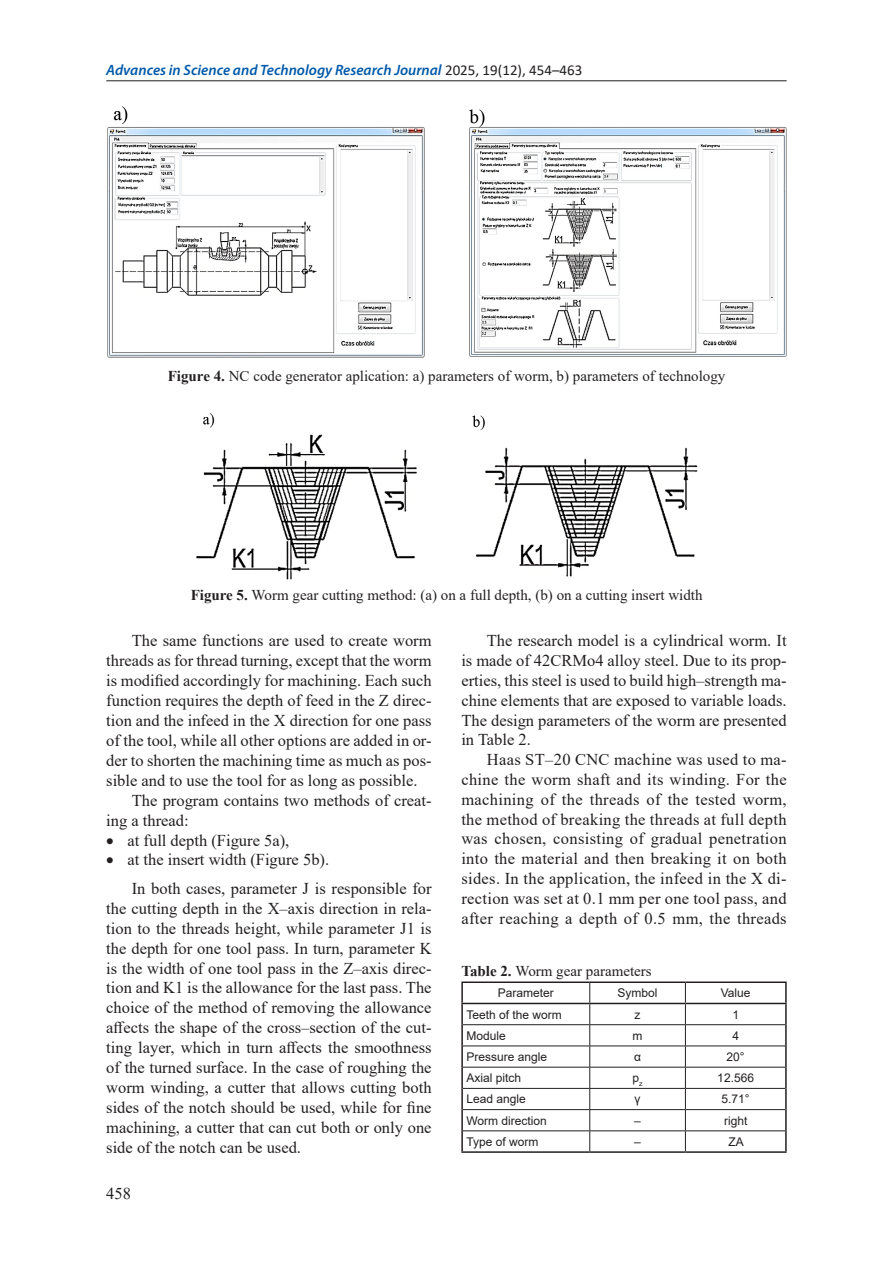
<style>
.page{position:relative;width:893px;height:1263px;background:#fff}
.page>*{position:absolute;margin:0;border:0;box-sizing:border-box;transform-origin:0 0}
.Base_Text{font:16.5px/20px "Times New Roman";color:#231f20;text-align:justify}
.Figure{font:15px "Times New Roman";color:#231f20}
.t1{font:italic 600 15px "Myriad Pro";color:#015aaa}
.Table{font:15px "Times New Roman";color:#231f20}
.Normalny{font:12px "Arial";color:#231f20}
.s1{font-family:"Calibri";font-weight:400;font-style:normal;color:#231f20}
.s2{font-weight:700}
</style>
<div class="page">
<hr style="left:106px;top:80px;width:681px;height:1px;background:#231f20">
<img style="left:107px;top:106px;width:680px;height:252px">
<img style="left:196px;top:413px;width:502px;height:166px">
<hr style="left:461px;top:981px;width:129px;height:2px;background:#231f20">
<hr style="left:461px;top:983px;width:2px;height:20px;background:#231f20">
<hr style="left:590px;top:981px;width:95px;height:2px;background:#231f20">
<hr style="left:685px;top:981px;width:102px;height:2px;background:#231f20">
<hr style="left:785px;top:983px;width:2px;height:20px;background:#231f20">
<hr style="left:461px;top:1004px;width:2px;height:21px;background:#231f20">
<hr style="left:785px;top:1004px;width:2px;height:21px;background:#231f20">
<hr style="left:461px;top:1025px;width:2px;height:21px;background:#231f20">
<hr style="left:785px;top:1025px;width:2px;height:21px;background:#231f20">
<hr style="left:461px;top:1046px;width:2px;height:21px;background:#231f20">
<hr style="left:785px;top:1046px;width:2px;height:21px;background:#231f20">
<hr style="left:461px;top:1067px;width:2px;height:21px;background:#231f20">
<hr style="left:785px;top:1067px;width:2px;height:21px;background:#231f20">
<hr style="left:461px;top:1088px;width:2px;height:21px;background:#231f20">
<hr style="left:785px;top:1088px;width:2px;height:21px;background:#231f20">
<hr style="left:461px;top:1109px;width:2px;height:22px;background:#231f20">
<hr style="left:785px;top:1109px;width:2px;height:22px;background:#231f20">
<hr style="left:461px;top:1131px;width:2px;height:20px;background:#231f20">
<hr style="left:785px;top:1131px;width:2px;height:20px;background:#231f20">
<hr style="left:461px;top:1151px;width:129px;height:2px;background:#231f20">
<hr style="left:590px;top:1151px;width:95px;height:2px;background:#231f20">
<hr style="left:685px;top:1151px;width:102px;height:2px;background:#231f20">
<hr style="left:463px;top:1024px;width:127px;height:1px;background:#231f20">
<hr style="left:590px;top:1024px;width:95px;height:1px;background:#231f20">
<hr style="left:685px;top:1024px;width:100px;height:1px;background:#231f20">
<hr style="left:463px;top:1045px;width:127px;height:1px;background:#231f20">
<hr style="left:590px;top:1045px;width:95px;height:1px;background:#231f20">
<hr style="left:685px;top:1045px;width:100px;height:1px;background:#231f20">
<hr style="left:463px;top:1067px;width:127px;height:1px;background:#231f20">
<hr style="left:590px;top:1067px;width:95px;height:1px;background:#231f20">
<hr style="left:685px;top:1067px;width:100px;height:1px;background:#231f20">
<hr style="left:463px;top:1088px;width:127px;height:1px;background:#231f20">
<hr style="left:590px;top:1088px;width:95px;height:1px;background:#231f20">
<hr style="left:685px;top:1088px;width:100px;height:1px;background:#231f20">
<hr style="left:463px;top:1109px;width:127px;height:1px;background:#231f20">
<hr style="left:590px;top:1109px;width:95px;height:1px;background:#231f20">
<hr style="left:685px;top:1109px;width:100px;height:1px;background:#231f20">
<hr style="left:463px;top:1130px;width:127px;height:1px;background:#231f20">
<hr style="left:590px;top:1130px;width:95px;height:1px;background:#231f20">
<svg style="left:589px;top:983px;width:1px;height:168px"></svg>
<hr style="left:685px;top:1130px;width:100px;height:1px;background:#231f20">
<svg style="left:685px;top:983px;width:1px;height:168px"></svg>
<hr style="left:461px;top:1003px;width:129px;height:1px;background:#231f20">
<hr style="left:590px;top:1003px;width:95px;height:1px;background:#231f20">
<hr style="left:685px;top:1003px;width:102px;height:1px;background:#231f20">
<p class="t1" style="left:106px;top:60px;width:478px">Advances in Science and Technology Research Journal <span class="s1">2025, 19(12), 454–463</span></p>
<p class="Figure" style="left:168px;top:365px;width:559px"><span class="s2">Figure 4.</span> NC code generator aplication: a) parameters of worm, b) parameters of technology</p>
<p class="Figure" style="left:191px;top:584px;width:513px"><span class="s2">Figure 5.</span> Worm gear cutting method: (a) on a full depth, (b) on a cutting insert width</p>
<p class="Base_Text" style="left:106px;top:630px;width:327px;text-indent:26px">The same functions are used to create worm threads as for thread turning, except that the worm is modified accordingly for machining. Each such function requires the depth of feed in the Z direc&shy;tion and the infeed in the X direction for one pass of the tool, while all other options are added in or&shy;der to shorten the machining time as much as pos&shy;sible and to use the tool for as long as possible.</p>
<p class="Base_Text" style="left:106px;top:790px;width:327px;text-indent:26px">The program contains two methods of creat&shy;ing a thread:</p>
<p class="Base_Text" style="left:106px;top:829px;width:185px">• at full depth (Figure 5a),</p>
<p class="Base_Text" style="left:106px;top:849px;width:224px">• at the insert width (Figure 5b).</p>
<p class="Base_Text" style="left:106px;top:878px;width:327px;text-indent:26px">In both cases, parameter J is responsible for the cutting depth in the X–axis direction in rela&shy;tion to the threads height, while parameter J1 is the depth for one tool pass. In turn, parameter K is the width of one tool pass in the Z–axis direc&shy;tion and K1 is the allowance for the last pass. The choice of the method of removing the allowance affects the shape of the cross–section of the cut&shy;ting layer, which in turn affects the smoothness of the turned surface. In the case of roughing the worm winding, a cutter that allows cutting both sides of the notch should be used, while for fine machining, a cutter that can cut both or only one side of the notch can be used.</p>
<p class="Base_Text" style="left:106px;top:1183px;width:26px">458</p>
<p class="Base_Text" style="left:461px;top:630px;width:327px;text-indent:26px">The research model is a cylindrical worm. It is made of 42CRMo4 alloy steel. Due to its prop&shy;erties, this steel is used to build high–strength ma&shy;chine elements that are exposed to variable loads.<br>The design parameters of the worm are presented in Table 2.</p>
<p class="Base_Text" style="left:461px;top:749px;width:327px;text-indent:26px">Haas ST–20 CNC machine was used to ma&shy;chine the worm shaft and its winding. For the machining of the threads of the tested worm, the method of breaking the threads at full depth was chosen, consisting of gradual penetration into the material and then breaking it on both sides. In the application, the infeed in the X di&shy;rection was set at 0.1 mm per one tool pass, and after reaching a depth of 0.5 mm, the threads</p>
<p class="Table" style="left:461px;top:960px;width:192px"><span class="s2">Table 2.</span> Worm gear parameters</p>
<p class="Normalny" style="left:498px;top:985px;width:58px">Parameter</p>
<p class="Normalny" style="left:618px;top:985px;width:42px">Symbol</p>
<p class="Normalny" style="left:721px;top:985px;width:31px">Value</p>
<p class="Normalny" style="left:466px;top:1006px;width:97px">Teeth of the worm</p>
<p class="Normalny" style="left:635px;top:1006px;width:7px">z</p>
<p class="Normalny" style="left:732px;top:1006px;width:8px">1</p>
<p class="Normalny" style="left:466px;top:1027px;width:41px">Module</p>
<p class="Normalny" style="left:633px;top:1027px;width:11px">m</p>
<p class="Normalny" style="left:732px;top:1027px;width:8px">4</p>
<p class="Normalny" style="left:466px;top:1048px;width:82px">Pressure angle</p>
<p class="Normalny" style="left:634px;top:1048px;width:8px">α</p>
<p class="Normalny" style="left:727px;top:1048px;width:20px">20°</p>
<p class="Normalny" style="left:466px;top:1070px;width:56px">Axial pitch</p>
<p class="Normalny" style="left:632px;top:1070px;width:12px">p<sub>z</sub></p>
<p class="Normalny" style="left:717px;top:1070px;width:38px">12.566</p>
<p class="Normalny" style="left:466px;top:1091px;width:61px">Lead angle</p>
<p class="Normalny" style="left:635px;top:1091px;width:7px">γ</p>
<p class="Normalny" style="left:722px;top:1091px;width:30px">5.71°</p>
<p class="Normalny" style="left:466px;top:1112px;width:82px">Worm direction</p>
<p class="Normalny" style="left:634px;top:1112px;width:8px">–</p>
<p class="Normalny" style="left:724px;top:1112px;width:25px">right</p>
<p class="Normalny" style="left:466px;top:1133px;width:74px">Type of worm</p>
<p class="Normalny" style="left:634px;top:1133px;width:8px">–</p>
<p class="Normalny" style="left:728px;top:1133px;width:17px">ZA</p>
</div>
